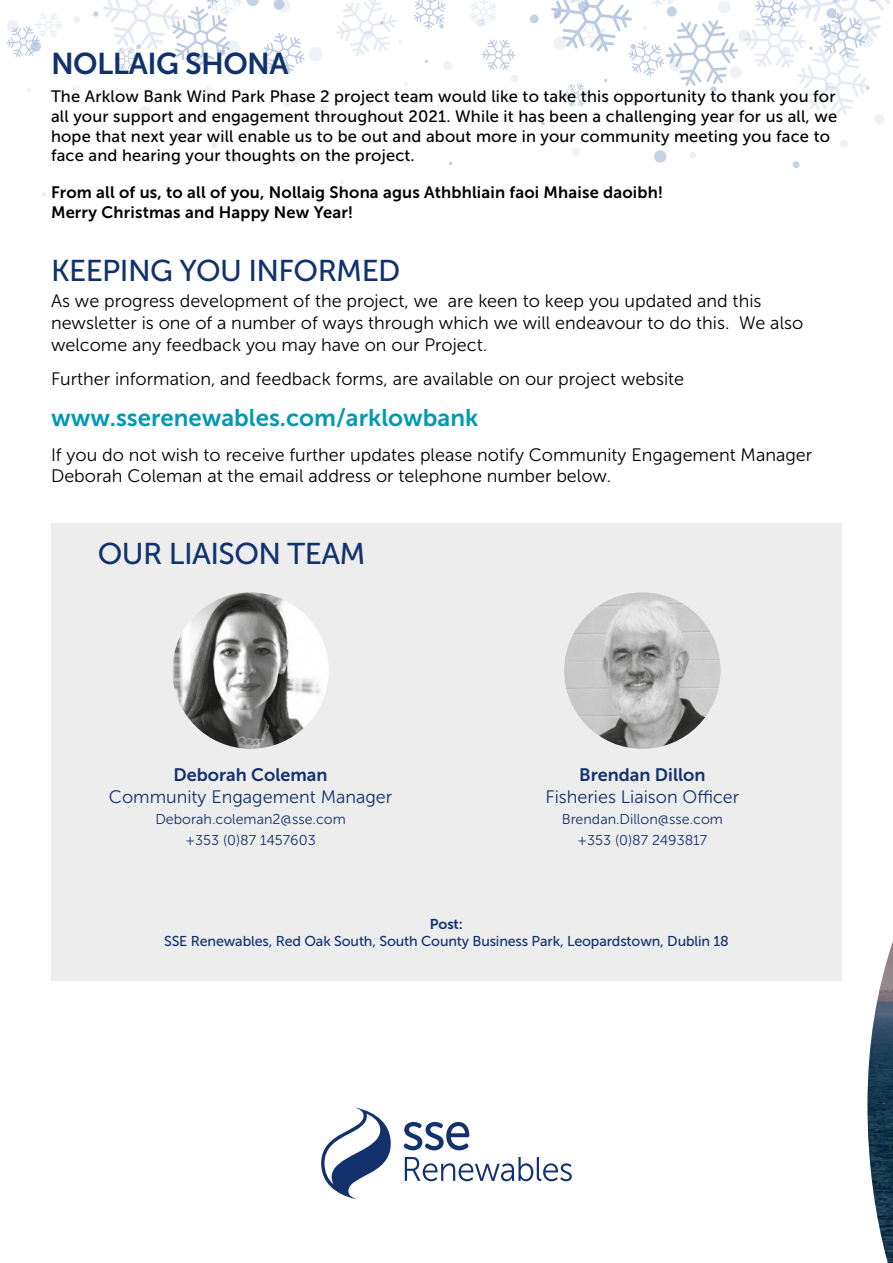
<style>
.page{position:relative;width:893px;height:1263px;background:#fff}
.page>*{position:absolute;margin:0;border:0;box-sizing:border-box;transform-origin:0 0}
.t1{font:30px "Museo Sans 500";letter-spacing:-.02em;color:#12326e}
.t2{font:30px "Museo Sans 700";letter-spacing:-.02em;color:#12326e}
.t3{font:24px "Museo Sans 700";color:#0099b3}
.t4{font:18px/21.6px "Museo Sans 300";color:#000}
.t5{font:18px "Museo Sans 300";color:#12326e}
.t6{font:18px "Museo Sans 700";color:#12326e}
.t7{font:16.5px/19.8px "Museo Sans 500";letter-spacing:.01em;color:#000}
.t8{font:16.5px/19.8px "Museo Sans 700";letter-spacing:.01em;color:#000}
.t9{font:14.25px/21.1px "Museo Sans 300";color:#12326e;text-align:center}
.t10{font:14.25px "Museo Sans 500";letter-spacing:-.01em;color:#12326e}
.t11{font:14.25px "Museo Sans 700";color:#12326e}
</style>
<div class="page">
<div style="left:51px;top:523px;width:791px;height:458px;background:#ededed"></div>
<svg style="left:340px;top:180px;width:4px;height:4px"></svg>
<div style="left:476px;top:18px;width:9px;height:9px;background:#eef2f7;border-radius:50%"></div>
<svg style="left:211px;top:143px;width:6px;height:6px"></svg>
<div style="left:572px;top:147px;width:8px;height:9px;background:#eef2f7;border-radius:50%"></div>
<div style="left:510px;top:75px;width:8px;height:8px;background:#eef2f7;border-radius:50%"></div>
<svg style="left:42px;top:192px;width:4px;height:5px"></svg>
<div style="left:204px;top:87px;width:7px;height:7px;background:#eef2f7;border-radius:50%"></div>
<div style="left:254px;top:68px;width:8px;height:8px;background:#eef2f7;border-radius:50%"></div>
<div style="left:320px;top:105px;width:9px;height:9px;background:#eef2f7;border-radius:50%"></div>
<div style="left:82px;top:115px;width:7px;height:7px;background:#eef2f7;border-radius:50%"></div>
<div style="left:139px;top:106px;width:13px;height:13px;background:#eef2f7;border-radius:50%"></div>
<svg style="left:27px;top:88px;width:4px;height:4px"></svg>
<div style="left:362px;top:97px;width:9px;height:10px;background:#eef2f7;border-radius:50%"></div>
<div style="left:170px;top:155px;width:8px;height:8px;background:#eef2f7;border-radius:50%"></div>
<div style="left:73px;top:16px;width:7px;height:7px;background:#eef2f7;border-radius:50%"></div>
<div style="left:443px;top:61px;width:9px;height:9px;background:#eef2f7;border-radius:50%"></div>
<div style="left:874px;top:114px;width:11px;height:10px;background:#eef2f7;border-radius:50%"></div>
<div style="left:729px;top:110px;width:14px;height:13px;background:#eef2f7;border-radius:50%"></div>
<div style="left:283px;top:98px;width:9px;height:8px;background:#eef2f7;border-radius:50%"></div>
<div style="left:840px;top:140px;width:8px;height:8px;background:#eef2f7;border-radius:50%"></div>
<div style="left:402px;top:157px;width:7px;height:8px;background:#eef2f7;border-radius:50%"></div>
<div style="left:308px;top:47px;width:15px;height:14px;background:#eef2f7;border-radius:50%"></div>
<svg style="left:470px;top:118px;width:5px;height:5px"></svg>
<div style="left:689px;top:152px;width:7px;height:7px;background:#eef2f7;border-radius:50%"></div>
<div style="left:499px;top:188px;width:7px;height:7px;background:#eef2f7;border-radius:50%"></div>
<div style="left:291px;top:155px;width:9px;height:10px;background:#eef2f7;border-radius:50%"></div>
<div style="left:71px;top:85px;width:11px;height:11px;background:#f5f7fa;border-radius:50%"></div>
<svg style="left:232px;top:158px;width:5px;height:4px"></svg>
<svg style="left:541px;top:122px;width:4px;height:3px"></svg>
<svg style="left:654px;top:150px;width:12px;height:13px"></svg>
<div style="left:530px;top:15px;width:9px;height:8px;background:#c5d1e5;border-radius:50%"></div>
<div style="left:793px;top:161px;width:6px;height:7px;background:#c5d1e5;border-radius:50%"></div>
<svg style="left:179px;top:93px;width:4px;height:3px"></svg>
<svg style="left:326px;top:91px;width:4px;height:4px"></svg>
<svg style="left:470px;top:0;width:27px;height:26px"></svg>
<svg style="left:336px;top:0;width:66px;height:56px"></svg>
<svg style="left:93px;top:0;width:212px;height:74px"></svg>
<svg style="left:6px;top:13px;width:56px;height:44px"></svg>
<svg style="left:551px;top:0;width:339px;height:115px"></svg>
<svg style="left:481px;top:40px;width:35px;height:30px"></svg>
<svg style="left:414px;top:0;width:32px;height:29px"></svg>
<img style="left:172px;top:592px;width:157px;height:157px;border-radius:78px">
<img style="left:564px;top:592px;width:157px;height:157px;border-radius:78px">
<svg style="left:321px;top:1107px;width:70px;height:92px"></svg>
<svg style="left:403px;top:1122px;width:66px;height:28px"></svg>
<svg style="left:405px;top:1157px;width:167px;height:24px"></svg>
<img style="left:867px;top:941px;width:26px;height:322px">
<h1 class="t2" style="left:51px;top:46px;width:239px">NOLLAIG SHONA</h1>
<p class="t7" style="left:51px;top:86px;width:788px">The Arklow Bank Wind Park Phase 2 project team would like to take this opportunity to thank you for all your support and engagement throughout 2021. While it has been a challenging year for us all, we hope that next year will enable us to be out and about more in your community meeting you face to face and hearing your thoughts on the project.</p>
<p class="t8" style="left:51px;top:183px;width:614px">From all of us, to all of you, Nollaig Shona agus Athbhliain faoi Mhaise daoibh!<br>Merry Christmas and Happy New Year!</p>
<h1 class="t1" style="left:51px;top:254px;width:351px">KEEPING YOU INFORMED</h1>
<p class="t4" style="left:51px;top:290px;width:754px">As we progress development of the project, we are keen to keep you updated and this newsletter is one of a number of ways through which we will endeavour to do this. We also welcome any feedback you may have on our Project.</p>
<p class="t4" style="left:51px;top:368px;width:635px">Further information, and feedback forms, are available on our project website</p>
<h2 class="t3" style="left:51px;top:405px;width:429px">www.sserenewables.com/arklowbank</h2>
<p class="t4" style="left:51px;top:444px;width:763px">If you do not wish to receive further updates please notify Community Engagement Manager<br>Deborah Coleman at the email address or telephone number below.</p>
<h1 class="t1" style="left:98px;top:538px;width:269px">OUR LIAISON TEAM</h1>
<p class="t6" style="left:174px;top:765px;width:155px">Deborah Coleman</p>
<p class="t5" style="left:109px;top:787px;width:285px">Community Engagement Manager</p>
<p class="t9" style="left:155px;top:808px;width:192px">Deborah.coleman2@sse.com +353 (0)87 1457603</p>
<p class="t6" style="left:579px;top:765px;width:128px">Brendan Dillon</p>
<p class="t5" style="left:545px;top:787px;width:195px">Fisheries Liaison Officer</p>
<p class="t9" style="left:562px;top:808px;width:163px">Brendan.Dillon@sse.com +353 (0)87 2493817</p>
<p class="t11" style="left:430px;top:916px;width:35px">Post:</p>
<p class="t10" style="left:164px;top:933px;width:566px">SSE Renewables, Red Oak South, South County Business Park, Leopardstown, Dublin 18</p>
</div>
